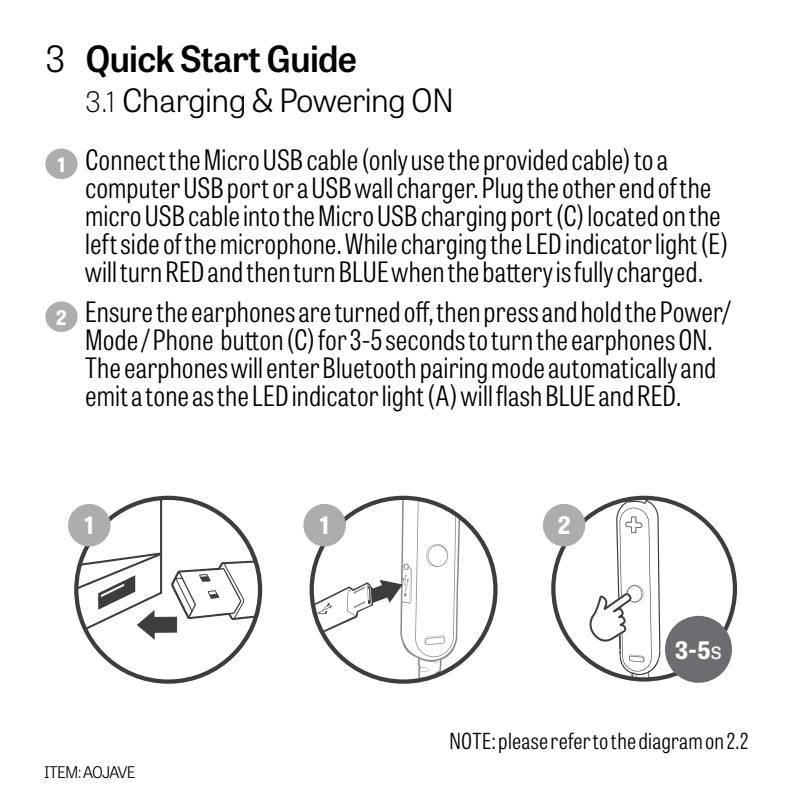
<style>
.page{position:relative;width:794px;height:794px;background:#fff}
.page>*{position:absolute;margin:0;border:0;box-sizing:border-box;transform-origin:0 0}
.t1{font:600 36px "Tablet Gothic";letter-spacing:-.02em;color:#000}
.t2{font:300 32px "Tablet Gothic";letter-spacing:-.02em;color:#000}
.BODY_COPY{font:300 28px/28px "Tablet Gothic Condensed";letter-spacing:.005em;color:#000}
.BODY_COPY-2{font:700 24px "Tablet Gothic";color:#fff}
.BODY_COPY-3{font:300 22px "Tablet Gothic Condensed";letter-spacing:.01em;color:#000}
.t3{font:700 20px "Tablet Gothic";color:#fff}
.t4{font:300 16px "Tablet Gothic";letter-spacing:-.045em;color:#000}
.s1{font-weight:300}
.s2{font-weight:100;font-size:28px}
.s3{font-weight:400}
</style>
<div class="page">
<svg style="left:312px;top:498px;width:149px;height:183px"></svg>
<div style="left:309px;top:496px;width:188px;height:187px;border:4px solid #3b3d3f;border-radius:50%"></div>
<svg style="left:76px;top:498px;width:184px;height:150px"></svg>
<div style="left:74px;top:496px;width:188px;height:187px;border:4px solid #3b3d3f;border-radius:50%"></div>
<svg style="left:589px;top:498px;width:76px;height:181px"></svg>
<div style="left:551px;top:496px;width:186px;height:185px;border:4px solid #3b3d3f;border-radius:50%"></div>
<div style="left:303px;top:504px;width:43px;height:42px;background:#adadaf;border-radius:50%"></div>
<div style="left:543px;top:504px;width:42px;height:42px;background:#adadaf;border-radius:50%"></div>
<div style="left:68px;top:504px;width:42px;height:42px;background:#adadaf;border-radius:50%"></div>
<div style="left:45px;top:149px;width:33px;height:30px;background:#adadaf;border-radius:50%"></div>
<div style="left:45px;top:301px;width:33px;height:31px;background:#adadaf;border-radius:50%"></div>
<div style="left:665px;top:616px;width:67px;height:67px;background:#6c6d70;border-radius:50%"></div>
<p class="t1" style="left:45px;top:33px;width:313px"><span class="s1">3</span> Quick Start Guide</p>
<p class="t2" style="left:85px;top:78px;width:370px"><span class="s2">3.1</span> Charging &amp; Powering ON</p>
<p class="BODY_COPY" style="left:85px;top:145px;width:645px">Connect the Micro USB cable (only use the provided cable) to a computer USB port or a USB wall charger. Plug the other end of the micro USB cable into the Micro USB charging port (C) located on the left side of the microphone. While charging the LED indicator light (E) will turn RED and then turn BLUE when the battery is fully charged.</p>
<p class="BODY_COPY" style="left:85px;top:297px;width:647px">Ensure the earphones are turned off, then press and hold the Power/ Mode / Phone button (C) for 3-5 seconds to turn the earphones ON.<br>The earphones will enter Bluetooth pairing mode automatically and emit a tone as the LED indicator light (A) will flash BLUE and RED.</p>
<p class="t3" style="left:57px;top:150px;width:10px">1</p>
<p class="t3" style="left:56px;top:303px;width:13px">2</p>
<p class="BODY_COPY-2" style="left:84px;top:508px;width:11px">1</p>
<p class="BODY_COPY-2" style="left:320px;top:508px;width:11px">1</p>
<p class="BODY_COPY-2" style="left:557px;top:508px;width:15px">2</p>
<p class="BODY_COPY-2" style="left:675px;top:632px;width:49px">3-5<span class="s3">s</span></p>
<p class="t4" style="left:44px;top:761px;width:93px">ITEM: AOJAVE</p>
<p class="BODY_COPY-3" style="left:449px;top:726px;width:300px">NOTE: please refer to the diagram on 2.2</p>
</div>
